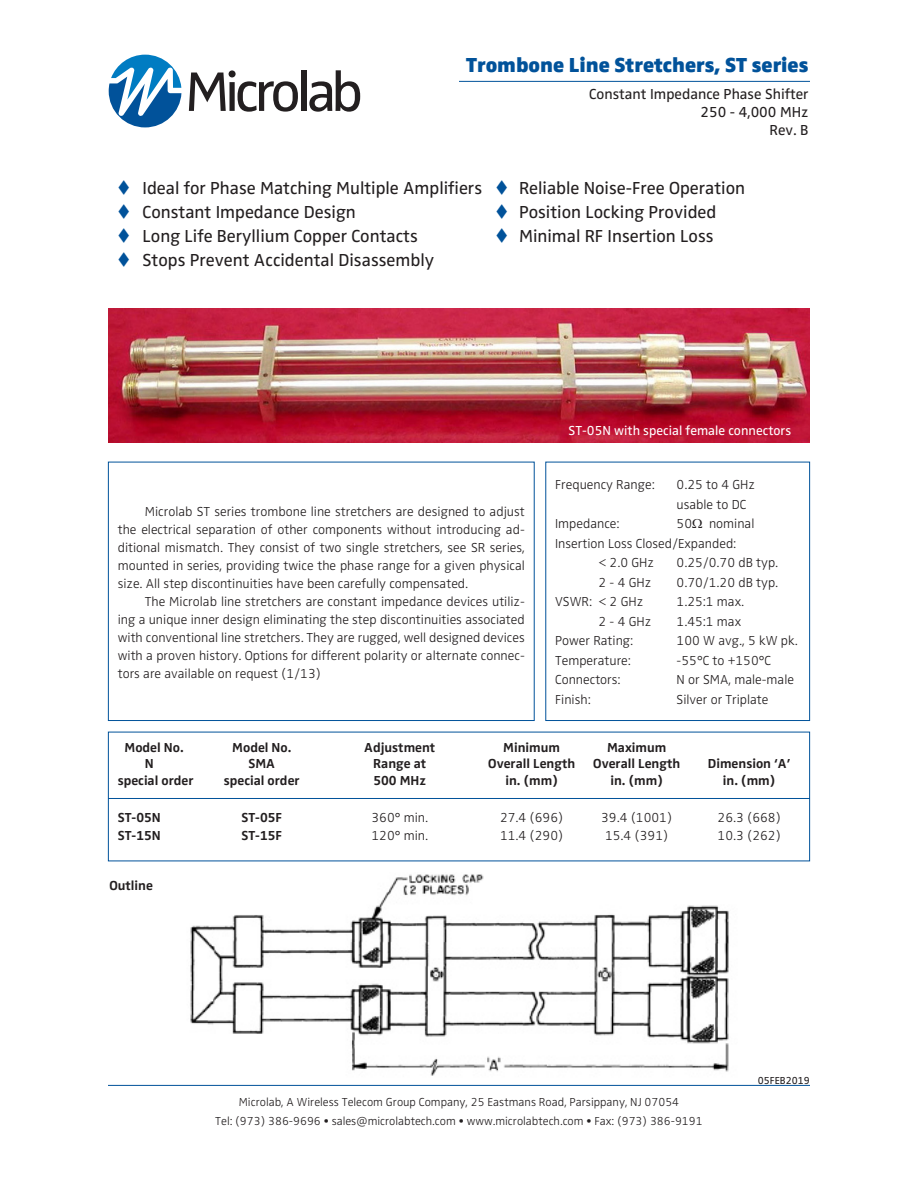
<style>
.page{position:relative;width:918px;height:1188px;background:#fff}
.page>*{position:absolute;margin:0;border:0;box-sizing:border-box;transform-origin:0 0}
.t1{font:900 21px "Zwo Pro";color:#01529a}
.t2{font:18px "Zwo Pro";color:#231f20}
.t3{font:15px "Zwo Pro";color:#231f20}
.t4{font:300 13.5px/18px "Zwo Pro";color:#231f20;text-align:justify}
.t5{font:700 13.5px "Zwo Pro";color:#231f20}
.t6{font:13.5px "Zwo Pro";color:#fff}
.t7{font:300 12px "Zwo Pro";color:#231f20}
.t8{font:10.5px "Zwo Pro";color:#231f20}
.s1{color:#01529a}
</style>
<div class="page">
<svg style="left:189px;top:70px;width:109px;height:42px"></svg>
<div style="left:301px;top:70px;width:5px;height:41px;background:#231f20"></div>
<svg style="left:309px;top:70px;width:51px;height:42px"></svg>
<svg style="left:109px;top:55px;width:72px;height:72px"></svg>
<hr style="left:108px;top:1085px;width:702px;height:1px;background:#01529a">
<div style="left:108px;top:462px;width:427px;height:259px;border:1px solid #01529a"></div>
<div style="left:545px;top:462px;width:265px;height:259px;border:1px solid #01529a"></div>
<hr style="left:108px;top:798px;width:702px;height:1px;background:#01529a">
<img style="left:190px;top:874px;width:539px;height:202px">
<img style="left:108px;top:308px;width:702px;height:135px">
<hr style="left:459px;top:81px;width:351px;height:1px;background:#01529a">
<p class="t1" style="left:466px;top:52px;width:344px">Trombone Line Stretchers, ST series</p>
<p class="t3" style="left:589px;top:85px;width:221px">Constant Impedance Phase Shifter</p>
<p class="t3" style="left:700px;top:103px;width:110px">250 - 4,000 MHz</p>
<p class="t3" style="left:769px;top:121px;width:41px">Rev. B</p>
<p class="t2" style="left:117px;top:178px;width:630px"><span class="s1">▼</span> Ideal for Phase Matching Multiple Amplifiers <span class="s1">▼</span> Reliable Noise-Free Operation</p>
<p class="t2" style="left:117px;top:202px;width:240px"><span class="s1">▼</span> Constant Impedance Design</p>
<p class="t2" style="left:495px;top:202px;width:223px"><span class="s1">▼</span> Position Locking Provided</p>
<p class="t2" style="left:117px;top:226px;width:302px"><span class="s1">▼</span> Long Life Beryllium Copper Contacts</p>
<p class="t2" style="left:495px;top:226px;width:220px"><span class="s1">▼</span> Minimal RF Insertion Loss</p>
<p class="t2" style="left:117px;top:250px;width:319px"><span class="s1">▼</span> Stops Prevent Accidental Disassembly</p>
<p class="t4" style="left:118px;top:502px;width:409px;text-indent:27px">Microlab ST series trombone line stretchers are designed to adjust the electrical separation of other components without introducing ad&shy;ditional mismatch. They consist of two single stretchers, see SR series, mounted in series, providing twice the phase range for a given physical size. All step discontinuities have been carefully compensated.</p>
<p class="t4" style="left:118px;top:592px;width:409px;text-indent:27px">The Microlab line stretchers are constant impedance devices utiliz&shy;ing a unique inner design eliminating the step discontinuities associated with conventional line stretchers. They are rugged, well designed devices with a proven history. Options for different polarity or alternate connec&shy;tors are available on request (1/13)</p>
<p class="t6" style="left:568px;top:423px;width:224px">ST-05N with special female connectors</p>
<p class="t4" style="left:555px;top:476px;width:101px">Frequency Range:</p>
<p class="t4" style="left:677px;top:476px;width:80px">0.25 to 4 GHz</p>
<p class="t4" style="left:677px;top:496px;width:71px">usable to DC</p>
<p class="t4" style="left:555px;top:515px;width:66px">Impedance:</p>
<p class="t4" style="left:677px;top:515px;width:79px">50 nominal</p>
<p class="t4" style="left:555px;top:535px;width:183px">Insertion Loss Closed/Expanded:</p>
<p class="t4" style="left:599px;top:554px;width:57px">&lt; 2.0 GHz</p>
<p class="t4" style="left:677px;top:554px;width:103px">0.25/0.70 dB typ.</p>
<p class="t4" style="left:599px;top:574px;width:54px">2 - 4 GHz</p>
<p class="t4" style="left:677px;top:574px;width:103px">0.70/1.20 dB typ.</p>
<p class="t4" style="left:555px;top:593px;width:90px">VSWR: &lt; 2 GHz</p>
<p class="t4" style="left:677px;top:593px;width:69px">1.25:1 max.</p>
<p class="t4" style="left:599px;top:613px;width:54px">2 - 4 GHz</p>
<p class="t4" style="left:677px;top:613px;width:66px">1.45:1 max</p>
<p class="t4" style="left:555px;top:632px;width:80px">Power Rating:</p>
<p class="t4" style="left:677px;top:632px;width:123px">100 W avg., 5 kW pk.</p>
<p class="t4" style="left:555px;top:652px;width:77px">Temperature:</p>
<p class="t4" style="left:677px;top:652px;width:96px">-55°C to +150°C</p>
<p class="t4" style="left:555px;top:671px;width:67px">Connectors:</p>
<p class="t4" style="left:677px;top:671px;width:119px">N or SMA, male-male</p>
<p class="t4" style="left:555px;top:691px;width:37px">Finish:</p>
<p class="t4" style="left:677px;top:691px;width:93px">Silver or Triplate</p>
<p class="t5" style="left:124px;top:740px;width:61px">Model No.</p>
<p class="t5" style="left:232px;top:740px;width:61px">Model No.</p>
<p class="t5" style="left:364px;top:740px;width:73px">Adjustment</p>
<p class="t5" style="left:503px;top:740px;width:58px">Minimum</p>
<p class="t5" style="left:607px;top:740px;width:61px">Maximum</p>
<p class="t5" style="left:145px;top:756px;width:10px">N</p>
<p class="t5" style="left:248px;top:756px;width:28px">SMA</p>
<p class="t5" style="left:373px;top:756px;width:55px">Range at</p>
<p class="t5" style="left:488px;top:756px;width:88px">Overall Length</p>
<p class="t5" style="left:593px;top:756px;width:88px">Overall Length</p>
<p class="t5" style="left:708px;top:756px;width:84px">Dimension ‘A’</p>
<p class="t5" style="left:118px;top:772px;width:77px">special order</p>
<p class="t5" style="left:224px;top:772px;width:77px">special order</p>
<p class="t5" style="left:373px;top:772px;width:54px">500 MHz</p>
<p class="t5" style="left:505px;top:772px;width:54px">in. (mm)</p>
<p class="t5" style="left:610px;top:772px;width:54px">in. (mm)</p>
<p class="t5" style="left:723px;top:772px;width:54px">in. (mm)</p>
<p class="t5" style="left:118px;top:810px;width:45px">ST-05N</p>
<p class="t5" style="left:241px;top:810px;width:42px">ST-05F</p>
<p class="t4" style="left:371px;top:809px;width:58px">360° min.</p>
<p class="t4" style="left:500px;top:809px;width:65px">27.4 (696)</p>
<p class="t4" style="left:601px;top:809px;width:73px">39.4 (1001)</p>
<p class="t4" style="left:718px;top:809px;width:65px">26.3 (668)</p>
<p class="t5" style="left:118px;top:828px;width:45px">ST-15N</p>
<p class="t5" style="left:241px;top:828px;width:42px">ST-15F</p>
<p class="t4" style="left:371px;top:827px;width:58px">120° min.</p>
<p class="t4" style="left:500px;top:827px;width:65px">11.4 (290)</p>
<p class="t4" style="left:605px;top:827px;width:65px">15.4 (391)</p>
<p class="t4" style="left:718px;top:827px;width:65px">10.3 (262)</p>
<p class="t5" style="left:110px;top:878px;width:45px">Outline</p>
<p class="t7" style="left:239px;top:1096px;width:442px">Microlab, A Wireless Telecom Group Company, 25 Eastmans Road, Parsippany, NJ 07054</p>
<p class="t7" style="left:215px;top:1114px;width:489px">Tel: (973) 386-9696 • sales@microlabtech.com • www.microlabtech.com • Fax: (973) 386-9191</p>
<p class="t8" style="left:758px;top:1074px;width:54px">05FEB2019</p>
</div>
